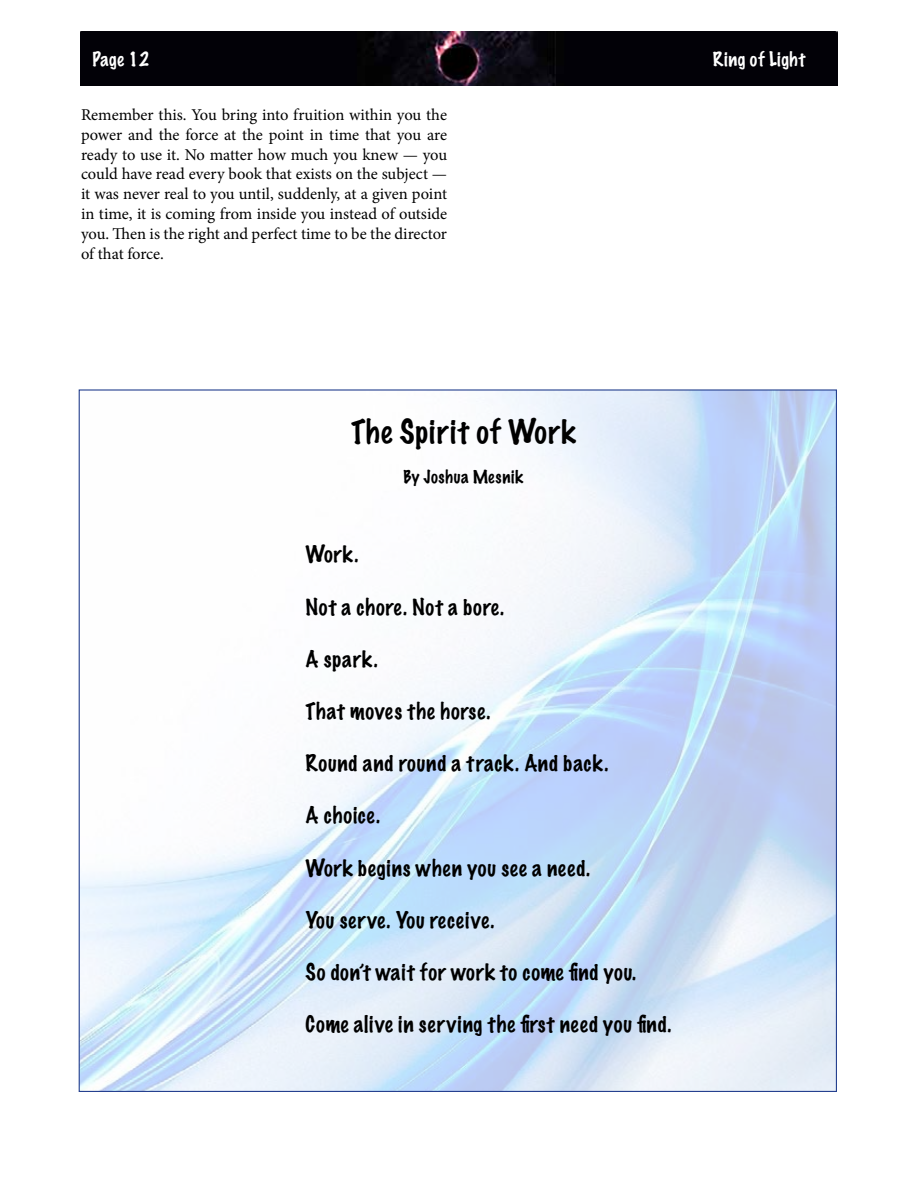
<style>
.page{position:relative;width:918px;height:1188px;background:#fff}
.page>*{position:absolute;margin:0;border:0;box-sizing:border-box;transform-origin:0 0}
.t1{font:100 30px "Marker Felt";letter-spacing:.045em;color:#000}
.t2{font:100 21px "Marker Felt";letter-spacing:.04em;color:#000}
.t3{font:100 18px "Marker Felt";letter-spacing:.03em;color:#fff}
.t4{font:16.5px/19.8px "Minion Pro";color:#000;text-align:justify}
.t5{font:100 16.5px "Marker Felt";letter-spacing:.04em;color:#000}
</style>
<div class="page">
<img style="left:81px;top:32px;width:756px;height:54px">
<img style="left:81px;top:391px;width:754px;height:699px">
<p class="t3" style="left:92px;top:45px;width:58px">Page 12</p>
<p class="t3" style="left:713px;top:45px;width:94px">Ring of Light</p>
<p class="t4" style="left:81px;top:105px;width:368px">Remember this. You bring into fruition within you the power and the force at the point in time that you are ready to use it. No matter how much you knew — you could have read every book that exists on the subject — it was never real to you until, suddenly, at a given point in time, it is coming from inside you instead of outside you. Then is the right and perfect time to be the director of that force.</p>
<h1 class="t1" style="left:351px;top:408px;width:226px">The Spirit of Work</h1>
<p class="t5" style="left:404px;top:464px;width:121px">By Joshua Mesnik</p>
<p class="t2" style="left:306px;top:538px;width:54px">Work.</p>
<p class="t2" style="left:306px;top:590px;width:200px">Not a chore. Not a bore.</p>
<p class="t2" style="left:306px;top:642px;width:74px">A spark.</p>
<p class="t2" style="left:306px;top:694px;width:186px">That moves the horse.</p>
<p class="t2" style="left:306px;top:747px;width:304px">Round and round a track. And back.</p>
<p class="t2" style="left:306px;top:799px;width:76px">A choice.</p>
<p class="t2" style="left:306px;top:851px;width:286px">Work begins when you see a need.</p>
<p class="t2" style="left:306px;top:903px;width:190px">You serve. You receive.</p>
<p class="t2" style="left:306px;top:955px;width:332px">So don’t wait for work to come find you.</p>
<p class="t2" style="left:306px;top:1008px;width:367px">Come alive in serving the first need you find.</p>
</div>
